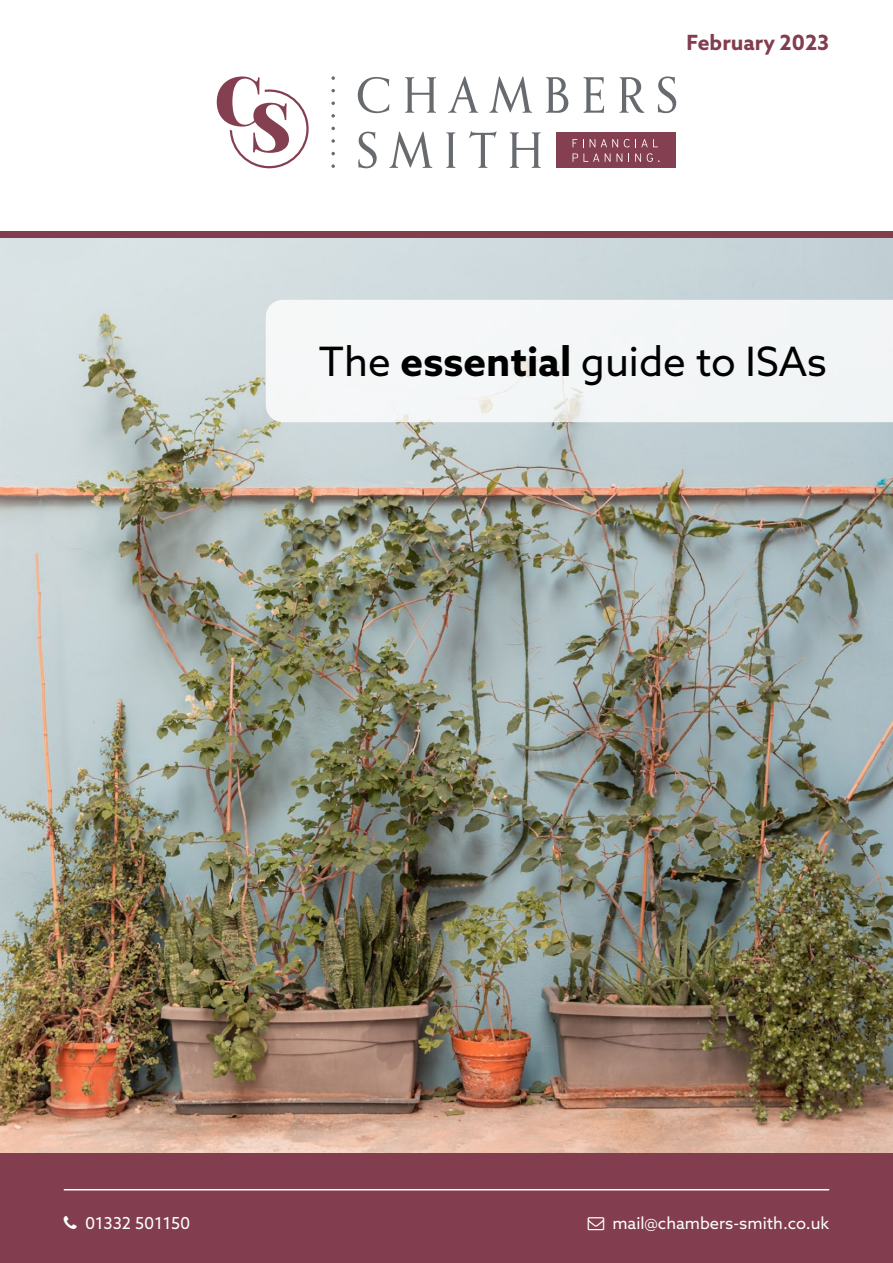
<style>
.page{position:relative;width:893px;height:1263px;background:#fff}
.page>*{position:absolute;margin:0;border:0;box-sizing:border-box;transform-origin:0 0}
.t1{font:40.5px "Azo Sans";color:#000}
.t2{font:700 21px "Azo Sans";color:#823e4f}
.t3{font:16.5px "Azo Sans";color:#fff}
.s1{font-weight:700}
</style>
<div class="page">
<img style="left:0;top:238px;width:893px;height:915px">
<div style="left:0;top:1153px;width:893px;height:110px;background:#823e4f"></div>
<div style="left:266px;top:300px;width:627px;height:122px;background:#f3f6f7"></div>
<hr style="left:64px;top:1189px;width:765px;height:1px;background:#fff">
<div style="left:0;top:232px;width:893px;height:6px;background:#823e4f"></div>
<div style="left:556px;top:132px;width:120px;height:36px;background:#843f50"></div>
<svg style="left:573px;top:139px;width:4px;height:8px"></svg>
<svg style="left:590px;top:139px;width:5px;height:8px"></svg>
<svg style="left:601px;top:139px;width:17px;height:8px"></svg>
<svg style="left:624px;top:139px;width:34px;height:8px"></svg>
<svg style="left:573px;top:153px;width:26px;height:9px"></svg>
<svg style="left:605px;top:153px;width:5px;height:9px"></svg>
<svg style="left:616px;top:153px;width:6px;height:9px"></svg>
<svg style="left:635px;top:153px;width:6px;height:9px"></svg>
<svg style="left:647px;top:153px;width:12px;height:9px"></svg>
<svg style="left:217px;top:76px;width:92px;height:92px"></svg>
<svg style="left:331px;top:164px;width:4px;height:4px"></svg>
<svg style="left:331px;top:89px;width:4px;height:3px"></svg>
<svg style="left:331px;top:102px;width:4px;height:3px"></svg>
<svg style="left:331px;top:114px;width:4px;height:4px"></svg>
<svg style="left:331px;top:127px;width:4px;height:3px"></svg>
<svg style="left:331px;top:139px;width:4px;height:4px"></svg>
<svg style="left:331px;top:152px;width:4px;height:3px"></svg>
<svg style="left:331px;top:76px;width:4px;height:4px"></svg>
<svg style="left:358px;top:77px;width:31px;height:36px"></svg>
<svg style="left:405px;top:77px;width:31px;height:36px"></svg>
<svg style="left:448px;top:76px;width:30px;height:37px"></svg>
<svg style="left:489px;top:76px;width:43px;height:37px"></svg>
<svg style="left:546px;top:77px;width:22px;height:36px"></svg>
<svg style="left:583px;top:77px;width:21px;height:36px"></svg>
<svg style="left:620px;top:77px;width:24px;height:36px"></svg>
<svg style="left:658px;top:76px;width:18px;height:37px"></svg>
<svg style="left:358px;top:132px;width:19px;height:36px"></svg>
<svg style="left:389px;top:132px;width:43px;height:36px"></svg>
<svg style="left:446px;top:132px;width:9px;height:36px"></svg>
<svg style="left:469px;top:131px;width:28px;height:37px"></svg>
<svg style="left:510px;top:132px;width:31px;height:36px"></svg>
<p class="t2" style="left:687px;top:29px;width:144px">February 2023</p>
<h1 class="t1" style="left:319px;top:335px;width:509px">The <span class="s1">essential</span> guide to ISAs</h1>
<p class="t3" style="left:85px;top:1212px;width:107px">01332 501150</p>
<p class="t3" style="left:612px;top:1212px;width:218px">mail@chambers-smith.co.uk</p>
</div>
